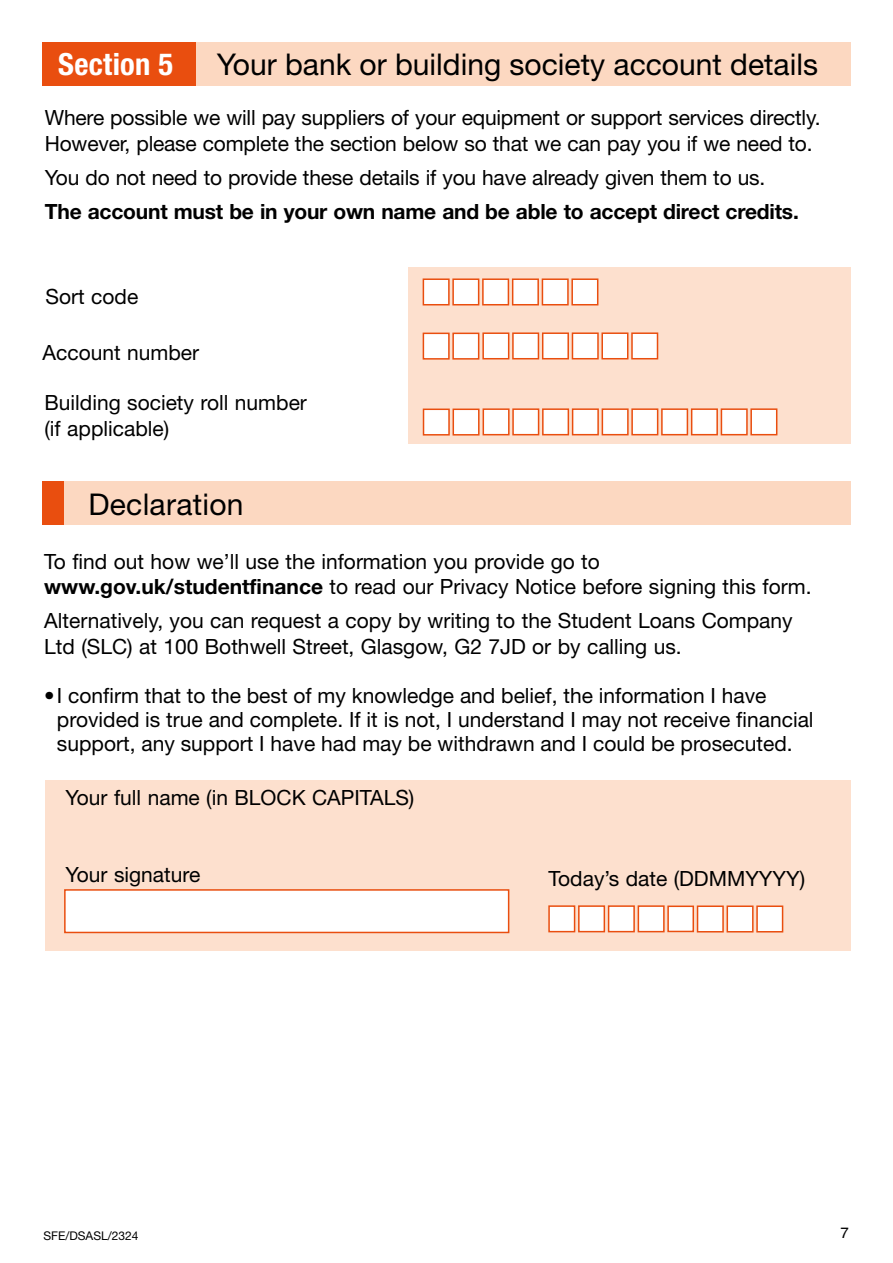
<style>
.page{position:relative;width:893px;height:1263px;background:#fff}
.page>*{position:absolute;margin:0;border:0;box-sizing:border-box;transform-origin:0 0}
.t1{font:700 condensed 30.6px "Helvetica Neue LT Std";letter-spacing:.01em;color:#fff}
.t2{font:30px "Helvetica Neue LT Std";color:#000}
.Body_14{font:21px/25.5px "Helvetica Neue LT Std";color:#000}
.Bullet_14{font:21px/24px "Helvetica Neue LT Std";color:#000}
.Body_bold_14{font:21px "Helvetica Neue LT Std";letter-spacing:-.01em;color:#000}
.Body_bold_14-2{font:700 21px "Helvetica Neue LT Std";letter-spacing:-.01em;color:#000}
.t3{font:15px "Helvetica LT Std";color:#000}
.t4{font:12px "Helvetica Neue LT Std";color:#000}
.s1{font-weight:700}
</style>
<div class="page">
<div style="left:64px;top:481px;width:786px;height:44px;background:#fcd8c1"></div>
<div style="left:43px;top:481px;width:21px;height:44px;background:#e94e0f"></div>
<div style="left:192px;top:42px;width:658px;height:44px;background:#fcd8c1"></div>
<div style="left:43px;top:42px;width:153px;height:44px;background:#e94e0f"></div>
<div style="left:45px;top:780px;width:805px;height:170px;background:#fde0ce"></div>
<div style="left:548px;top:905px;width:27px;height:27px;background:#fff;border:2px solid #e94e0f"></div>
<div style="left:578px;top:905px;width:27px;height:27px;background:#fff;border:2px solid #e94e0f"></div>
<div style="left:608px;top:905px;width:27px;height:27px;background:#fff;border:2px solid #e94e0f"></div>
<div style="left:638px;top:905px;width:27px;height:27px;background:#fff;border:2px solid #e94e0f"></div>
<div style="left:667px;top:905px;width:27px;height:27px;background:#fff;border:2px solid #e94e0f"></div>
<div style="left:697px;top:905px;width:27px;height:27px;background:#fff;border:2px solid #e94e0f"></div>
<div style="left:726px;top:905px;width:28px;height:27px;background:#fff;border:2px solid #e94e0f"></div>
<div style="left:756px;top:905px;width:27px;height:27px;background:#fff;border:2px solid #e94e0f"></div>
<div style="left:408px;top:267px;width:442px;height:176px;background:#fde0ce"></div>
<div style="left:423px;top:333px;width:27px;height:27px;background:#fff;border:2px solid #e94e0f"></div>
<div style="left:452px;top:333px;width:27px;height:27px;background:#fff;border:2px solid #e94e0f"></div>
<div style="left:482px;top:332px;width:27px;height:27px;background:#fff;border:2px solid #e94e0f"></div>
<div style="left:512px;top:332px;width:27px;height:27px;background:#fff;border:2px solid #e94e0f"></div>
<div style="left:542px;top:332px;width:27px;height:27px;background:#fff;border:2px solid #e94e0f"></div>
<div style="left:572px;top:332px;width:27px;height:27px;background:#fff;border:2px solid #e94e0f"></div>
<div style="left:601px;top:332px;width:27px;height:27px;background:#fff;border:2px solid #e94e0f"></div>
<div style="left:631px;top:332px;width:27px;height:27px;background:#fff;border:2px solid #e94e0f"></div>
<div style="left:423px;top:278px;width:27px;height:27px;background:#fff;border:2px solid #e94e0f"></div>
<div style="left:452px;top:278px;width:27px;height:27px;background:#fff;border:2px solid #e94e0f"></div>
<div style="left:482px;top:278px;width:27px;height:27px;background:#fff;border:2px solid #e94e0f"></div>
<div style="left:512px;top:278px;width:27px;height:27px;background:#fff;border:2px solid #e94e0f"></div>
<div style="left:542px;top:278px;width:27px;height:27px;background:#fff;border:2px solid #e94e0f"></div>
<div style="left:571px;top:278px;width:27px;height:27px;background:#fff;border:2px solid #e94e0f"></div>
<div style="left:423px;top:408px;width:27px;height:28px;background:#fff;border:2px solid #e94e0f"></div>
<div style="left:452px;top:408px;width:28px;height:28px;background:#fff;border:2px solid #e94e0f"></div>
<div style="left:483px;top:408px;width:27px;height:27px;background:#fff;border:2px solid #e94e0f"></div>
<div style="left:512px;top:408px;width:27px;height:27px;background:#fff;border:2px solid #e94e0f"></div>
<div style="left:542px;top:408px;width:27px;height:27px;background:#fff;border:2px solid #e94e0f"></div>
<div style="left:572px;top:408px;width:27px;height:27px;background:#fff;border:2px solid #e94e0f"></div>
<div style="left:602px;top:408px;width:27px;height:27px;background:#fff;border:2px solid #e94e0f"></div>
<div style="left:631px;top:408px;width:27px;height:27px;background:#fff;border:2px solid #e94e0f"></div>
<div style="left:661px;top:408px;width:27px;height:27px;background:#fff;border:2px solid #e94e0f"></div>
<div style="left:691px;top:408px;width:27px;height:27px;background:#fff;border:2px solid #e94e0f"></div>
<div style="left:721px;top:408px;width:27px;height:27px;background:#fff;border:2px solid #e94e0f"></div>
<div style="left:750px;top:408px;width:27px;height:27px;background:#fff;border:2px solid #e94e0f"></div>
<div style="left:64px;top:889px;width:445px;height:44px;background:#fff;border:2px solid #e94e0f"></div>
<p class="t1" style="left:58px;top:46px;width:116px">Section 5</p>
<p class="t2" style="left:217px;top:47px;width:603px">Your bank or building society account details</p>
<p class="Body_14" style="left:45px;top:105px;width:777px">Where possible we will pay suppliers of your equipment or support services directly.<br>However, please complete the section below so that we can pay you if we need to.</p>
<p class="Body_bold_14" style="left:45px;top:165px;width:722px">You do not need to provide these details if you have already given them to us.</p>
<p class="Body_bold_14-2" style="left:45px;top:198px;width:755px">The account must be in your own name and be able to accept direct credits.</p>
<p class="Body_14" style="left:46px;top:284px;width:94px">Sort code</p>
<p class="Body_14" style="left:43px;top:339px;width:158px">Account number</p>
<p class="Body_14" style="left:45px;top:389px;width:264px">Building society roll number (if applicable)</p>
<p class="t2" style="left:88px;top:486px;width:157px">Declaration</p>
<p class="Body_14" style="left:44px;top:548px;width:769px">To find out how we’ll use the information you provide go to <span class="s1">www.gov.uk/studentfinance</span> to read our Privacy Notice before signing this form.</p>
<p class="Body_14" style="left:44px;top:608px;width:750px">Alternatively, you can request a copy by writing to the Student Loans Company<br>Ltd (SLC) at 100 Bothwell Street, Glasgow, G2 7JD or by calling us.</p>
<p class="Bullet_14" style="left:57px;top:684px;width:758px;text-indent:-13px">•I confirm that to the best of my knowledge and belief, the information I have provided is true and complete. If it is not, I understand I may not receive financial support, any support I have had may be withdrawn and I could be prosecuted.</p>
<p class="Body_14" style="left:66px;top:784px;width:350px">Your full name (in BLOCK CAPITALS)</p>
<p class="Body_14" style="left:66px;top:861px;width:136px">Your signature</p>
<p class="Body_14" style="left:548px;top:866px;width:258px">Today’s date (DDMMYYYY)</p>
<p class="t4" style="left:43px;top:1229px;width:97px">SFE/DSASL/2324</p>
<p class="t3" style="left:840px;top:1224px;width:10px">7</p>
</div>
